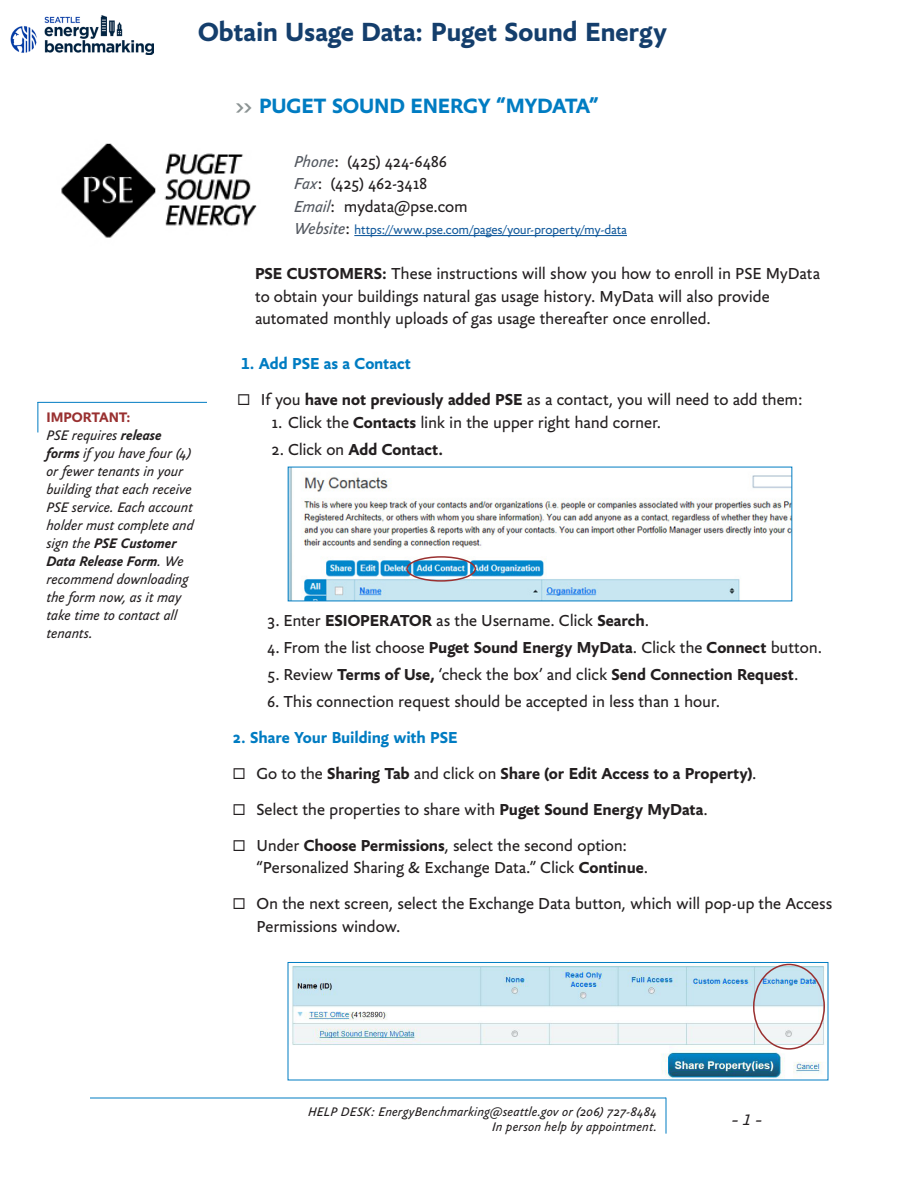
<style>
.page{position:relative;width:918px;height:1188px;background:#fff}
.page>*{position:absolute;margin:0;border:0;box-sizing:border-box;transform-origin:0 0}
.heading{font:700 28.5px "Yoga Sans OT";letter-spacing:-.01em;color:#143e6c}
.heading-2{font:700 22.5px "Yoga Sans OT";letter-spacing:-.01em;color:#007cc2}
.contactInfo{font:17.25px/22.5px "Yoga Sans OT";letter-spacing:-.01em;color:#231f20}
.bodyBullet{font:17.25px/22.5px "Yoga Sans OT";letter-spacing:-.01em;color:#231f20}
.bodyBullet-2{font:700 17.25px "Yoga Sans OT";letter-spacing:-.005em;color:#231f20}
.contactInfo-2{font:700 17.25px "Yoga Sans OT";letter-spacing:-.005em;color:#007cc2}
.t1{font:italic 16.5px "Yoga Sans OT";color:#231f20}
.sideBasic{font:italic 15px/18px "Yoga Sans OT";letter-spacing:-.005em;color:#231f20}
.t2{font:italic 13.5px/15px "Yoga Sans OT";letter-spacing:.01em;color:#231f20;text-align:right}
.contactInfo-3{font:13.5px "Yoga Sans OT";letter-spacing:-.02em;color:#175d9e}
.s1{font-weight:700;font-style:normal;color:#993030}
.s2{font-weight:700}
.s3{color:#8a9292}
.s4{font-style:italic;color:#535860}
.s5{font-style:italic;font-size:17.25px;color:#535860}
.s6{font-size:17.25px;color:#231f20}
.s7{font-weight:400}
</style>
<div class="page">
<hr style="left:354px;top:235px;width:273px;height:1px;background:#175d9e">
<img style="left:61px;top:143px;width:196px;height:95px">
<img style="left:291px;top:964px;width:534px;height:114px">
<div style="left:288px;top:962px;width:540px;height:118px;border:1px solid #007cc2"></div>
<div style="left:753px;top:964px;width:72px;height:86px;border:2px solid #993030;border-radius:50%"></div>
<img style="left:10px;top:16px;width:143px;height:38px">
<hr style="left:90px;top:1098px;width:576px;height:1px;background:#007cc2">
<hr style="left:666px;top:1098px;width:1px;height:36px;background:#007cc2">
<img style="left:290px;top:469px;width:500px;height:130px">
<div style="left:406px;top:556px;width:70px;height:26px;border:2px solid #993030;border-radius:50%"></div>
<hr style="left:38px;top:402px;width:169px;height:1px;background:#007cc2">
<hr style="left:38px;top:402px;width:1px;height:30px;background:#007cc2">
<p class="heading" style="left:198px;top:16px;width:470px">Obtain Usage Data: Puget Sound Energy</p>
<p class="sideBasic" style="left:46px;top:409px;width:149px"><span class="s1">IMPORTANT:<br></span>PSE requires <span class="s2">release forms</span> if you have four (4) or fewer tenants in your building that each receive<br>PSE service. Each account holder must complete and sign the <span class="s2">PSE Customer<br>Data Release Form</span>. We recommend downloading the form now, as it may take time to contact all tenants.</p>
<p class="heading-2" style="left:234px;top:93px;width:366px"><span class="s3">&gt;&gt;</span> PUGET SOUND ENERGY “MYDATA”</p>
<p class="contactInfo" style="left:294px;top:150px;width:155px"><span class="s4">Phone</span>: (425) 424-6486</p>
<p class="contactInfo" style="left:294px;top:173px;width:135px"><span class="s4">Fax</span>: (425) 462-3418</p>
<p class="contactInfo" style="left:294px;top:195px;width:175px"><span class="s4">Email</span>: mydata@pse.com</p>
<p class="contactInfo-3" style="left:294px;top:223px;width:334px"><span class="s5">Website</span><span class="s6">:</span> https://www.pse.com/pages/your-property/my-data</p>
<p class="contactInfo" style="left:255px;top:263px;width:567px"><span class="s2">PSE CUSTOMERS:</span> These instructions will show you how to enroll in PSE MyData to obtain your buildings natural gas usage history. MyData will also provide automated monthly uploads of gas usage thereafter once enrolled.</p>
<p class="contactInfo-2" style="left:241px;top:354px;width:171px">1. Add PSE as a Contact</p>
<p class="bodyBullet" style="left:237px;top:389px;width:567px">◻ If you <span class="s2">have not previously added PSE</span> as a contact, you will need to add them:</p>
<p class="contactInfo" style="left:272px;top:411px;width:391px">1. Click the <span class="s2">Contacts</span> link in the upper right hand corner.</p>
<p class="bodyBullet-2" style="left:272px;top:440px;width:173px"><span class="s7">2. Click on</span> Add Contact.</p>
<p class="contactInfo" style="left:267px;top:609px;width:384px">3. Enter <span class="s2">ESIOPERATOR</span> as the Username. Click <span class="s2">Search</span>.</p>
<p class="contactInfo" style="left:267px;top:636px;width:557px">4. From the list choose <span class="s2">Puget Sound Energy MyData</span>. Click the <span class="s2">Connect</span> button.</p>
<p class="bodyBullet-2" style="left:267px;top:665px;width:533px"><span class="s7">5. Review</span> Terms of Use, <span class="s7">‘check the box’ and click</span> Send Connection Request<span class="s7">.</span></p>
<p class="contactInfo" style="left:267px;top:690px;width:455px">6. This connection request should be accepted in less than 1 hour.</p>
<p class="contactInfo-2" style="left:232px;top:728px;width:227px">2. Share Your Building with PSE</p>
<p class="bodyBullet-2" style="left:232px;top:764px;width:526px">◻ <span class="s7">Go to the</span> Sharing Tab <span class="s7">and click on</span> Share (or Edit Access to a Property)<span class="s7">.</span></p>
<p class="bodyBullet" style="left:232px;top:798px;width:477px">◻ Select the properties to share with <span class="s2">Puget Sound Energy MyData</span>.</p>
<p class="bodyBullet" style="left:256px;top:834px;width:393px;text-indent:-24px">◻ Under <span class="s2">Choose Permissions</span>, select the second option: “Personalized Sharing &amp; Exchange Data.” Click <span class="s2">Continue</span>.</p>
<p class="bodyBullet" style="left:256px;top:893px;width:577px;text-indent:-24px">◻ On the next screen, select the Exchange Data button, which will pop-up the Access<br>Permissions window.</p>
<p class="t2" style="left:308px;top:1104px;width:350px">HELP DESK: EnergyBenchmarking@seattle.gov or (206) 727-8484<br>In person help by appointment.</p>
<p class="t1" style="left:731px;top:1111px;width:33px">– 1 –</p>
</div>
